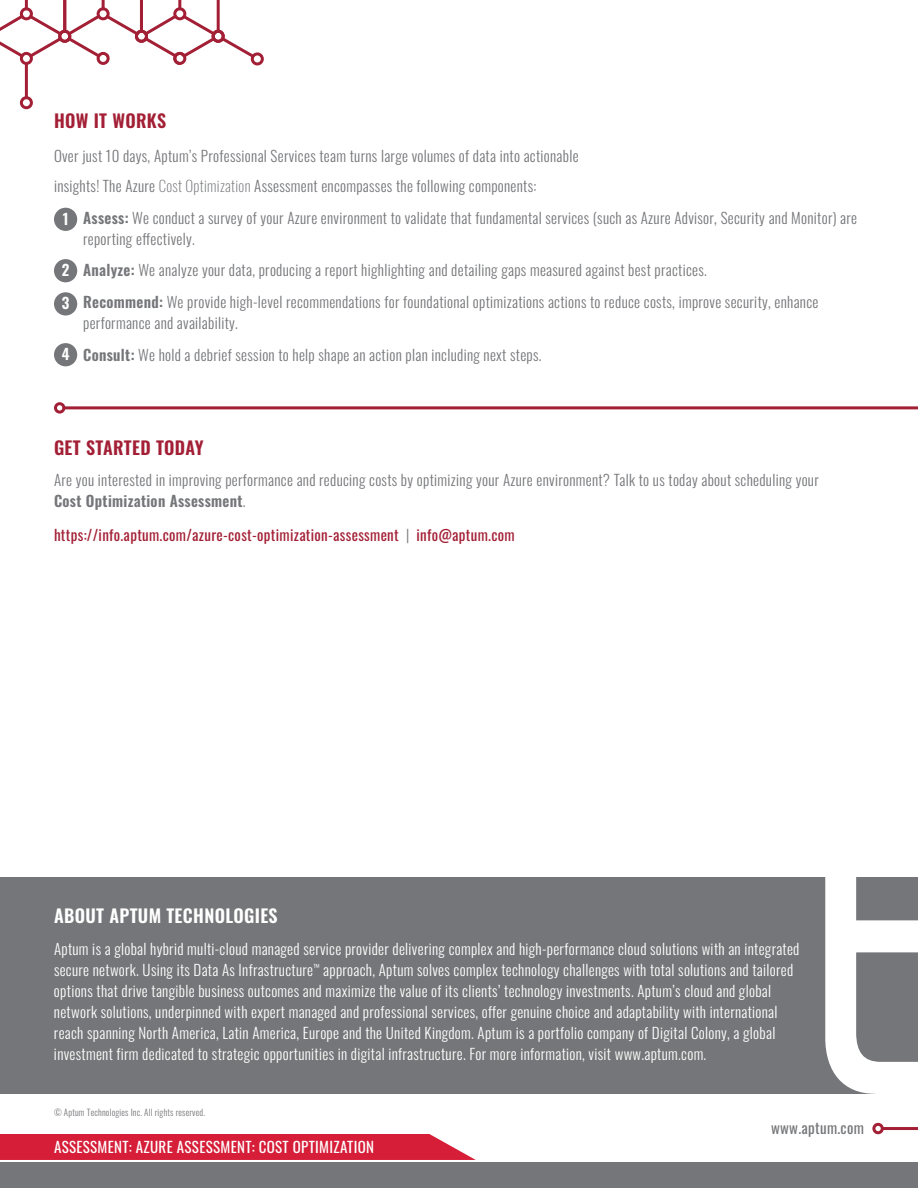
<style>
.page{position:relative;width:918px;height:1188px;background:#fff}
.page>*{position:absolute;margin:0;border:0;box-sizing:border-box;transform-origin:0 0}
.Aptum_subs{font:600 18px "Oswald";letter-spacing:.02em;color:#fff}
.Aptum_subs-2{font:600 18px "Oswald";letter-spacing:.02em;color:#a31f35}
.Aptum_main_body_copy{font:600 18px "Oswald";letter-spacing:.02em;color:#a31f35}
.Aptum_main_body_copy-2{font:300 15px/21px "Oswald";letter-spacing:.02em;color:#757679}
.Aptum_main_body_copy-3{font:300 15px/21px "Oswald";letter-spacing:.02em;color:#fff}
.Aptum_main_body_copy-4{font:15px "Oswald";letter-spacing:.02em;color:#a31f35}
.t1{font:15px "Oswald";letter-spacing:.02em;color:#fff}
.t2{font:15px "Oswald";letter-spacing:.02em;color:#757679}
.page_1_icon_head{font:600 15px "Oswald";color:#fff}
.Aptum_Legal{font:300 9px "Oswald";letter-spacing:.02em;color:#757679}
.s1{font-weight:200}
.s2{font-weight:600}
.s3{font-weight:300;color:#757679}
</style>
<div class="page">
<div style="left:251px;top:52px;width:13px;height:13px;border:3px solid #a31f35;border-radius:50%"></div>
<hr style="left:25px;top:64px;width:3px;height:34px;background:#a31f35">
<div style="left:20px;top:96px;width:13px;height:13px;border:3px solid #a31f35;border-radius:50%"></div>
<svg style="left:0;top:0;width:257px;height:66px"></svg>
<div style="left:872px;top:1123px;width:12px;height:11px;border:3px solid #a31f35;border-radius:50%"></div>
<hr style="left:883px;top:1127px;width:35px;height:3px;background:#a31f35">
<div style="left:0;top:1162px;width:918px;height:26px;background:#757679"></div>
<div style="left:54px;top:402px;width:11px;height:12px;border:3px solid #a31f35;border-radius:50%"></div>
<hr style="left:64px;top:406px;width:854px;height:3px;background:#a31f35">
<div style="left:0;top:1134px;width:476px;height:26px;background:#d61e39"></div>
<div style="left:54px;top:208px;width:23px;height:23px;background:#757679;border-radius:50%"></div>
<div style="left:54px;top:259px;width:23px;height:23px;background:#757679;border-radius:50%"></div>
<div style="left:54px;top:292px;width:23px;height:24px;background:#757679;border-radius:50%"></div>
<div style="left:54px;top:343px;width:23px;height:23px;background:#757679;border-radius:50%"></div>
<div style="left:0;top:878px;width:918px;height:216px;background:#757679"></div>
<svg style="left:825px;top:877px;width:93px;height:217px"></svg>
<div style="left:876px;top:1085px;width:42px;height:12px;background:#fff"></div>
<p class="Aptum_main_body_copy" style="left:54px;top:111px;width:114px">HOW IT WORKS</p>
<p class="Aptum_main_body_copy-2" style="left:54px;top:139px;width:526px;line-height:30.3px">Over just 10 days, Aptum’s Professional Services team turns large volumes of data into actionable insights! The Azure <span class="s1">Cost Optimization</span> Assessment encompasses the following components:</p>
<p class="Aptum_main_body_copy-2" style="left:83px;top:205px;width:776px"><span class="s2">Assess:</span> We conduct a survey of your Azure environment to validate that fundamental services (such as Azure Advisor, Security and Monitor) are reporting effectively.</p>
<p class="Aptum_main_body_copy-2" style="left:83px;top:258px;width:625px"><span class="s2">Analyze:</span> We analyze your data, producing a report highlighting and detailing gaps measured against best practices.</p>
<p class="Aptum_main_body_copy-2" style="left:83px;top:290px;width:737px"><span class="s2">Recommend:</span> We provide high-level recommendations for foundational optimizations actions to reduce costs, improve security, enhance performance and availability.</p>
<p class="Aptum_main_body_copy-2" style="left:83px;top:343px;width:460px"><span class="s2">Consult:</span> We hold a debrief session to help shape an action plan including next steps.</p>
<p class="page_1_icon_head" style="left:63px;top:211px;width:7px">1</p>
<p class="page_1_icon_head" style="left:62px;top:262px;width:9px">2</p>
<p class="page_1_icon_head" style="left:62px;top:295px;width:9px">3</p>
<p class="page_1_icon_head" style="left:62px;top:346px;width:9px">4</p>
<p class="Aptum_subs-2" style="left:54px;top:438px;width:151px">GET STARTED TODAY</p>
<p class="Aptum_main_body_copy-2" style="left:54px;top:468px;width:766px">Are you interested in improving performance and reducing costs by optimizing your Azure environment? Talk to us today about scheduling your<br><span class="s2">Cost Optimization Assessment</span>.</p>
<p class="Aptum_main_body_copy-4" style="left:54px;top:521px;width:462px">https://info.aptum.com/azure-cost-optimization-assessment <span class="s3">|</span> info@aptum.com</p>
<p class="Aptum_subs" style="left:54px;top:907px;width:225px">ABOUT APTUM TECHNOLOGIES</p>
<p class="Aptum_main_body_copy-3" style="left:54px;top:937px;width:747px">Aptum is a global hybrid multi-cloud managed service provider delivering complex and high-performance cloud solutions with an integrated secure network. Using its Data As Infrastructure<sup>™</sup> approach, Aptum solves complex technology challenges with total solutions and tailored options that drive tangible business outcomes and maximize the value of its clients’ technology investments. Aptum’s cloud and global network solutions, underpinned with expert managed and professional services, offer genuine choice and adaptability with international reach spanning North America, Latin America, Europe and the United Kingdom. Aptum is a portfolio company of Digital Colony, a global investment firm dedicated to strategic opportunities in digital infrastructure. For more information, visit www.aptum.com.</p>
<p class="Aptum_Legal" style="left:54px;top:1105px;width:153px">© Aptum Technologies Inc. All rights reserved.</p>
<p class="t1" style="left:54px;top:1134px;width:322px">ASSESSMENT: AZURE ASSESSMENT: COST OPTIMIZATION</p>
<p class="t2" style="left:771px;top:1114px;width:94px">www.aptum.com</p>
</div>
